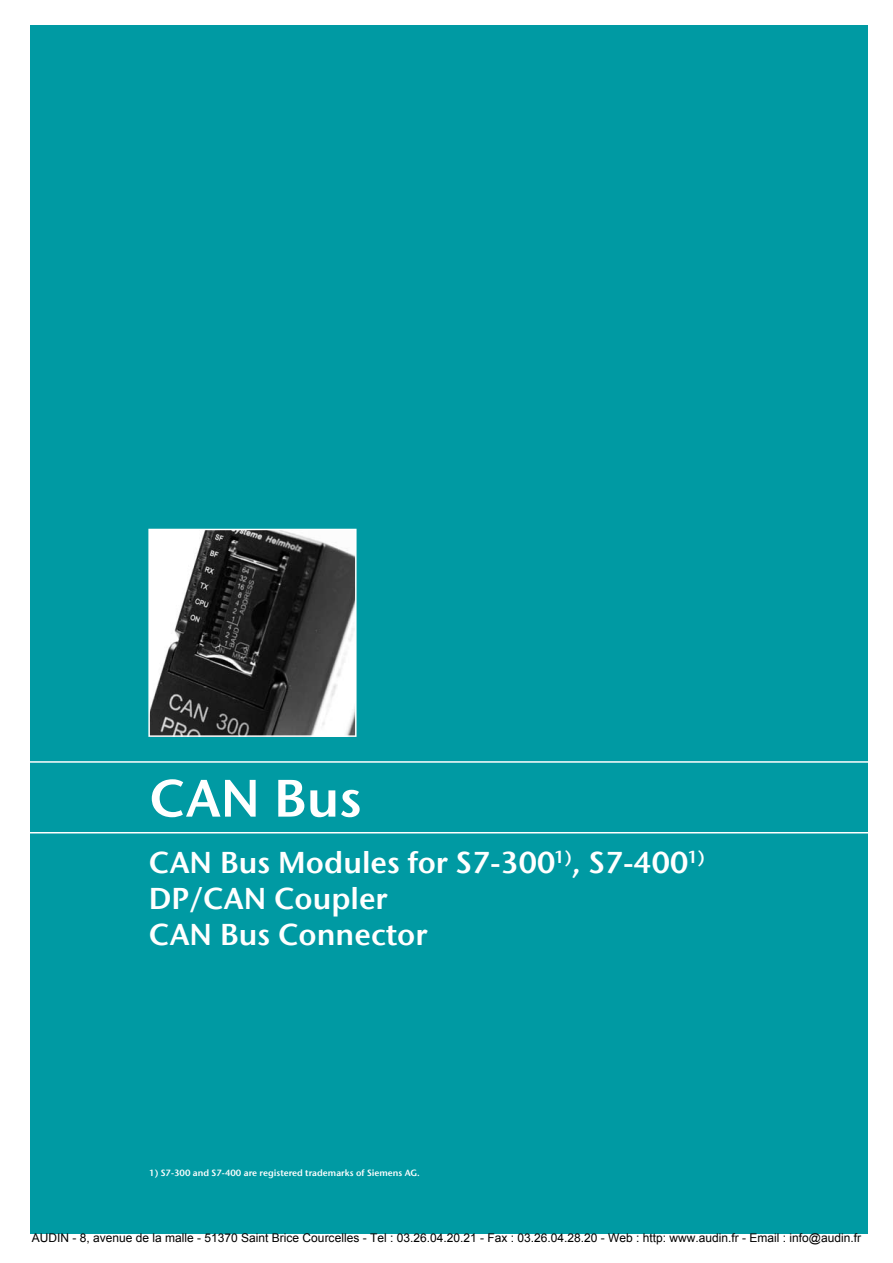
<style>
.page{position:relative;width:893px;height:1263px;background:#fff}
.page>*{position:absolute;margin:0;border:0;box-sizing:border-box;transform-origin:0 0}
.t1{font:52.5px "ITC Stone Sans Com Semi";color:#fff}
.t2{font:30px/36px "ITC Stone Sans Com Semi";color:#fff}
.t3{font:12px "Arial";color:#000}
.t4{font:9px "ITC Stone Sans Com Semi";color:#fff}
</style>
<div class="page">
<div style="left:30px;top:26px;width:838px;height:1207px;background:#009aa3"></div>
<div style="left:0;top:761px;width:893px;height:72px;border:2px solid #fff"></div>
<img style="left:151px;top:532px;width:203px;height:202px">
<div style="left:148px;top:529px;width:209px;height:208px;border:2px solid #fff"></div>
<p class="t1" style="left:149px;top:766px;width:214px">CAN Bus</p>
<p class="t2" style="left:149px;top:844px;width:558px">CAN Bus Modules for S7-300<sup>1)</sup>, S7-400<sup>1)<br></sup>DP/CAN Coupler<br>CAN Bus Connector</p>
<p class="t4" style="left:149px;top:1167px;width:272px">1) S7-300 and S7-400 are registered trademarks of Siemens AG.</p>
<p class="t3" style="left:32px;top:1230px;width:831px">AUDIN - 8, avenue de la malle - 51370 Saint Brice Courcelles - Tel : 03.26.04.20.21 - Fax : 03.26.04.28.20 - Web : http: www.audin.fr - Email : info@audin.fr</p>
</div>
